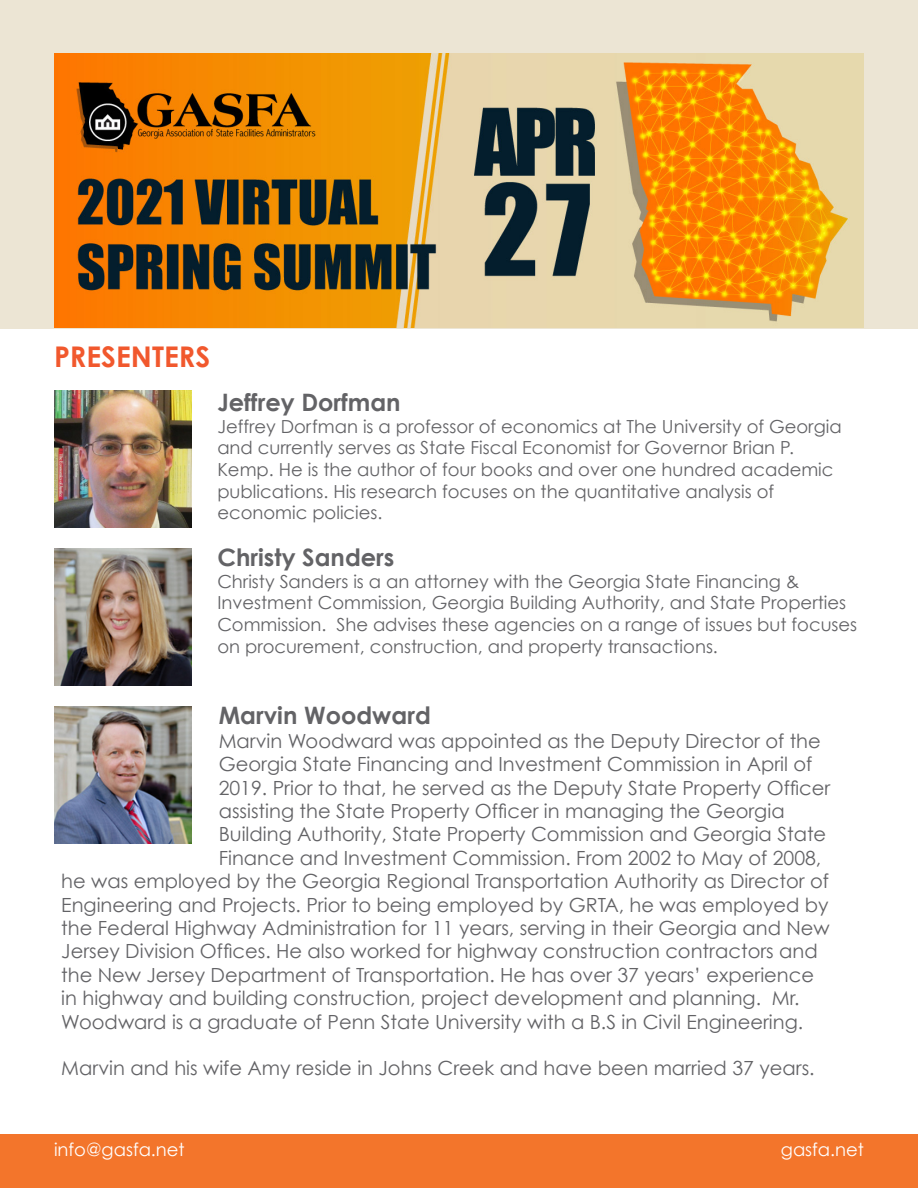
<style>
.page{position:relative;width:918px;height:1188px;background:#fff}
.page>*{position:absolute;margin:0;border:0;box-sizing:border-box;transform-origin:0 0}
.t1{font:700 28.5px "Century Gothic";color:#f1582d}
.t2{font:700 24px "Century Gothic";color:#636366}
.t3{font:19.5px "Century Gothic";color:#636366}
.t4{font:18px/21.6px "Century Gothic";color:#636366}
.t5{font:18px "Century Gothic";color:#fff}
</style>
<div class="page">
<div style="left:0;top:0;width:918px;height:329px;background:#ece5d4"></div>
<img style="left:54px;top:54px;width:810px;height:274px">
<div style="left:0;top:1134px;width:918px;height:54px;background:#f3752b"></div>
<img style="left:54px;top:390px;width:137px;height:138px">
<img style="left:54px;top:548px;width:137px;height:137px">
<img style="left:55px;top:706px;width:137px;height:137px">
<p class="t1" style="left:54px;top:338px;width:158px">PRESENTERS</p>
<p class="t2" style="left:217px;top:387px;width:185px">Jeffrey Dorfman</p>
<p class="t4" style="left:217px;top:415px;width:626px">Jeffrey Dorfman is a professor of economics at The University of Georgia and currently serves as State Fiscal Economist for Governor Brian P.<br>Kemp. He is the author of four books and over one hundred academic publications. His research focuses on the quantitative analysis of economic policies.</p>
<p class="t2" style="left:217px;top:542px;width:179px">Christy Sanders</p>
<p class="t4" style="left:217px;top:570px;width:641px">Christy Sanders is a an attorney with the Georgia State Financing &amp; Investment Commission, Georgia Building Authority, and State Properties Commission. She advises these agencies on a range of issues but focuses on procurement, construction, and property transactions.</p>
<p class="t2" style="left:219px;top:701px;width:214px">Marvin Woodward</p>
<p class="t3" style="left:219px;top:729px;width:604px">Marvin Woodward was appointed as the Deputy Director of the</p>
<p class="t3" style="left:219px;top:752px;width:595px">Georgia State Financing and Investment Commission in April of</p>
<p class="t3" style="left:219px;top:776px;width:613px">2019. Prior to that, he served as the Deputy State Property Officer</p>
<p class="t3" style="left:219px;top:799px;width:567px">assisting the State Property Officer in managing the Georgia</p>
<p class="t3" style="left:219px;top:822px;width:609px">Building Authority, State Property Commission and Georgia State</p>
<p class="t3" style="left:219px;top:846px;width:604px">Finance and Investment Commission. From 2002 to May of 2008,</p>
<p class="t3" style="left:61px;top:869px;width:769px">he was employed by the Georgia Regional Transportation Authority as Director of</p>
<p class="t3" style="left:61px;top:893px;width:769px">Engineering and Projects. Prior to being employed by GRTA, he was employed by</p>
<p class="t3" style="left:61px;top:916px;width:770px">the Federal Highway Administration for 11 years, serving in their Georgia and New</p>
<p class="t3" style="left:61px;top:939px;width:758px">Jersey Division Offices. He also worked for highway construction contractors and</p>
<p class="t3" style="left:61px;top:963px;width:754px">the New Jersey Department of Transportation. He has over 37 years’ experience</p>
<p class="t3" style="left:61px;top:986px;width:740px">in highway and building construction, project development and planning. Mr.</p>
<p class="t3" style="left:61px;top:1010px;width:743px">Woodward is a graduate of Penn State University with a B.S in Civil Engineering.</p>
<p class="t3" style="left:61px;top:1056px;width:755px">Marvin and his wife Amy reside in Johns Creek and have been married 37 years.</p>
<p class="t5" style="left:54px;top:1139px;width:132px">info@gasfa.net</p>
<p class="t5" style="left:781px;top:1139px;width:85px">gasfa.net</p>
</div>
